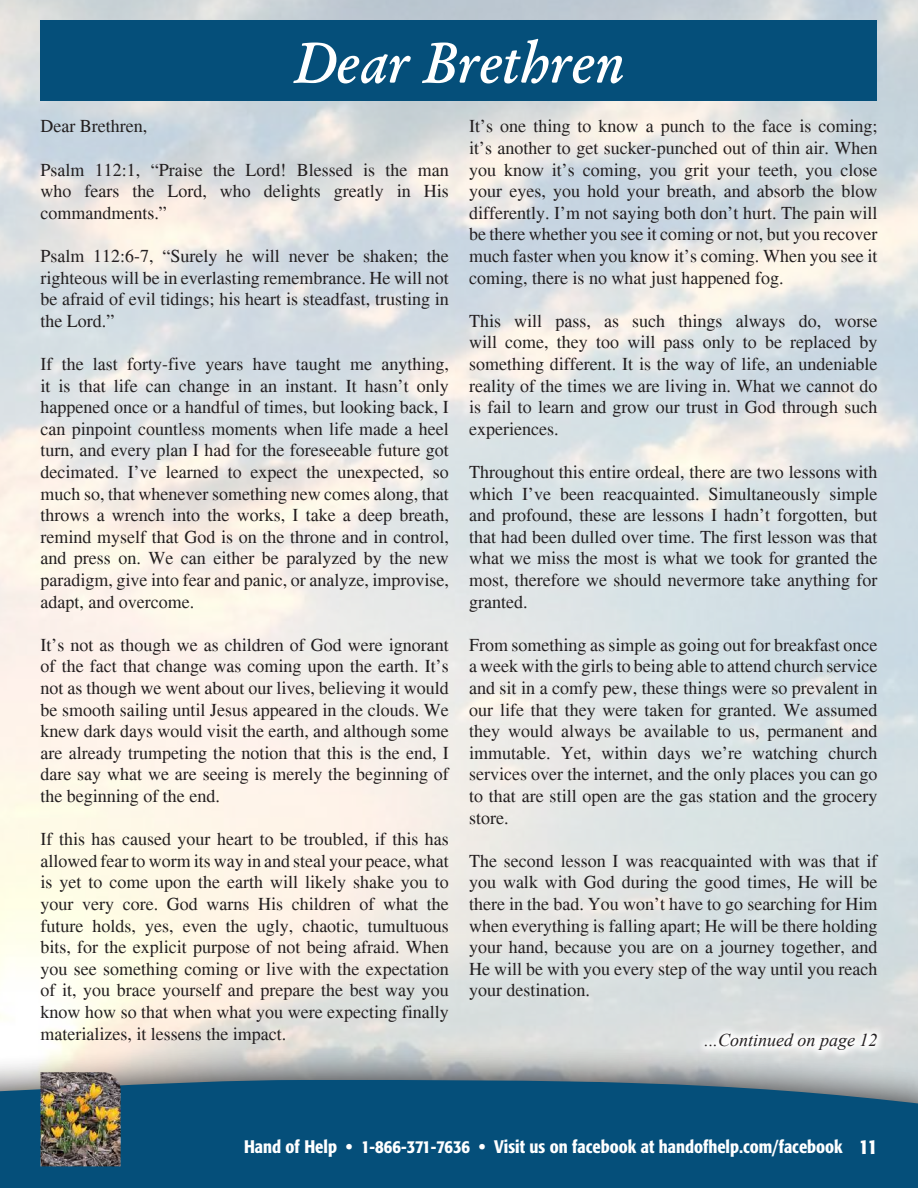
<style>
.page{position:relative;width:918px;height:1188px;background:#fff}
.page>*{position:absolute;margin:0;border:0;box-sizing:border-box;transform-origin:0 0}
.t1{font:italic 600 57px "Garamond";color:#fff;scale:.96 1}
.t2{font:18px/21.6px "Times";color:#231f20;text-align:justify}
.t3{font:500 condensed 18px "Formata";color:#fff}
.t4{font:italic 18px "Times New Roman";color:#231f20}
.s1{font-size:21px}
</style>
<div class="page">
<div style="left:40px;top:20px;width:838px;height:81px;background:#054f7a"></div>
<div style="left:0;top:1039px;width:918px;height:149px;background:#231f20;opacity:.8"></div>
<svg style="left:0;top:1072px;width:918px;height:116px;background:#15577d"></svg>
<svg style="left:696px;top:1024px;width:191px;height:36px"></svg>
<img style="left:40px;top:1072px;width:81px;height:94px">
<h1 class="t1" style="left:293px;top:25px;width:347px">Dear Brethren</h1>
<p class="t2" style="left:40px;top:115px;width:108px">Dear Brethren,</p>
<p class="t2" style="left:40px;top:159px;width:410px">Psalm 112:1, “Praise the Lord! Blessed is the man who fears the Lord, who delights greatly in His commandments.”</p>
<p class="t2" style="left:40px;top:245px;width:410px">Psalm 112:6-7, “Surely he will never be shaken; the righteous will be in everlasting remembrance. He will not be afraid of evil tidings; his heart is steadfast, trusting in the Lord.”</p>
<p class="t2" style="left:40px;top:353px;width:410px">If the last forty-five years have taught me anything, it is that life can change in an instant. It hasn’t only happened once or a handful of times, but looking back, I can pinpoint countless moments when life made a heel turn, and every plan I had for the foreseeable future got decimated. I’ve learned to expect the unexpected, so much so, that whenever something new comes along, that throws a wrench into the works, I take a deep breath, remind myself that God is on the throne and in control, and press on. We can either be paralyzed by the new paradigm, give into fear and panic, or analyze, improvise, adapt, and overcome.</p>
<p class="t2" style="left:40px;top:634px;width:410px">It’s not as though we as children of God were ignorant of the fact that change was coming upon the earth. It’s not as though we went about our lives, believing it would be smooth sailing until Jesus appeared in the clouds. We knew dark days would visit the earth, and although some are already trumpeting the notion that this is the end, I dare say what we are seeing is merely the beginning of the beginning of the end.</p>
<p class="t2" style="left:40px;top:828px;width:410px">If this has caused your heart to be troubled, if this has allowed fear to worm its way in and steal your peace, what is yet to come upon the earth will likely shake you to your very core. God warns His children of what the future holds, yes, even the ugly, chaotic, tumultuous bits, for the explicit purpose of not being afraid. When you see something coming or live with the expectation of it, you brace yourself and prepare the best way you know how so that when what you were expecting finally materializes, it lessens the impact.</p>
<p class="t2" style="left:469px;top:115px;width:410px">It’s one thing to know a punch to the face is coming; it’s another to get sucker-punched out of thin air. When you know it’s coming, you grit your teeth, you close your eyes, you hold your breath, and absorb the blow differently. I’m not saying both don’t hurt. The pain will be there whether you see it coming or not, but you recover much faster when you know it’s coming. When you see it coming, there is no what just happened fog.</p>
<p class="t2" style="left:469px;top:310px;width:410px">This will pass, as such things always do, worse will come, they too will pass only to be replaced by something different. It is the way of life, an undeniable reality of the times we are living in. What we cannot do is fail to learn and grow our trust in God through such experiences.</p>
<p class="t2" style="left:469px;top:461px;width:410px">Throughout this entire ordeal, there are two lessons with which I’ve been reacquainted. Simultaneously simple and profound, these are lessons I hadn’t forgotten, but that had been dulled over time. The first lesson was that what we miss the most is what we took for granted the most, therefore we should nevermore take anything for granted.</p>
<p class="t2" style="left:469px;top:634px;width:410px">From something as simple as going out for breakfast once a week with the girls to being able to attend church service and sit in a comfy pew, these things were so prevalent in our life that they were taken for granted. We assumed they would always be available to us, permanent and immutable. Yet, within days we’re watching church services over the internet, and the only places you can go to that are still open are the gas station and the grocery store.</p>
<p class="t2" style="left:469px;top:850px;width:410px">The second lesson I was reacquainted with was that if you walk with God during the good times, He will be there in the bad. You won’t have to go searching for Him when everything is falling apart; He will be there holding your hand, because you are on a journey together, and He will be with you every step of the way until you reach your destination.</p>
<p class="t4" style="left:705px;top:1028px;width:174px">...Continued on page 12</p>
<p class="t3" style="left:244px;top:1135px;width:635px">Hand of Help • 1-866-371-7636 • Visit us on facebook at handofhelp.com/facebook <span class="s1">11</span></p>
</div>
